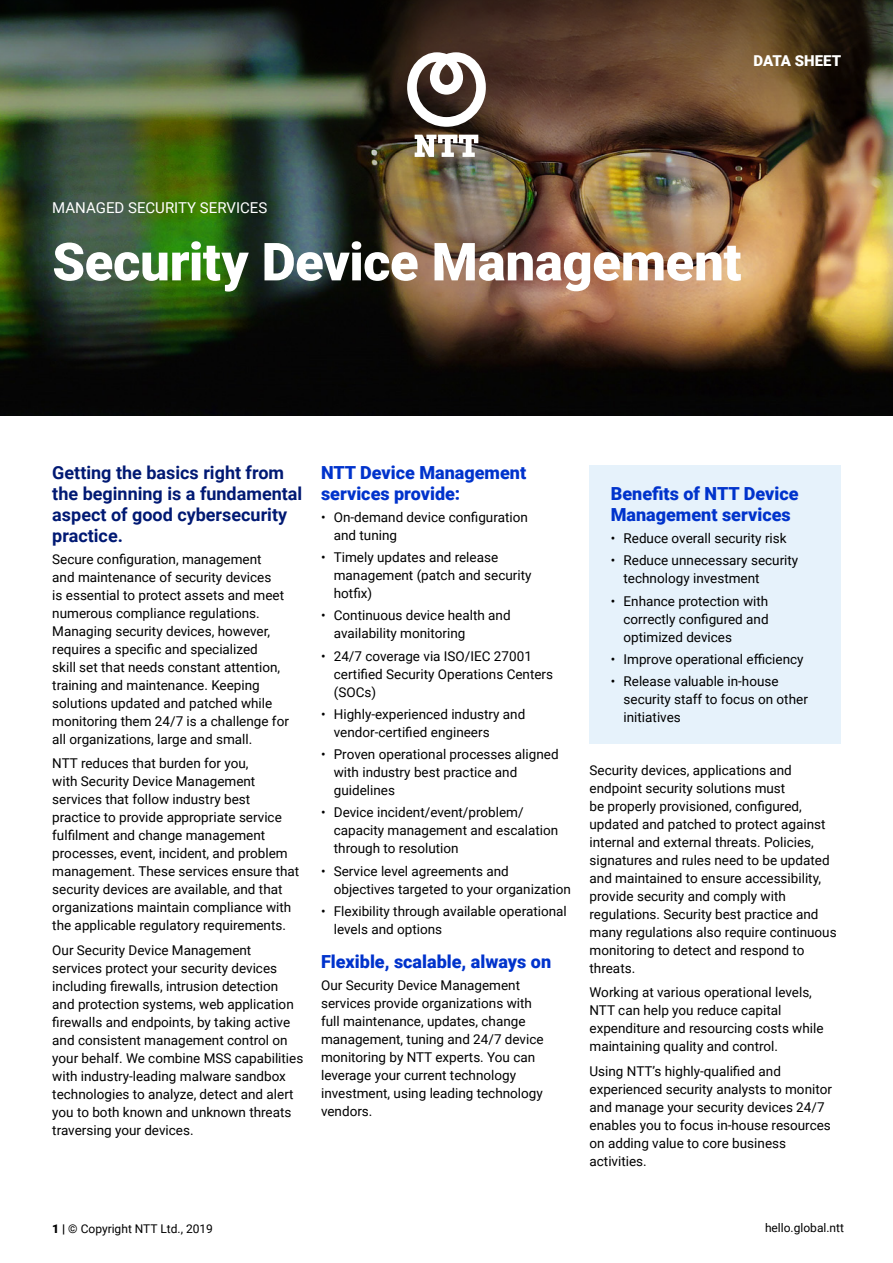
<style>
.page{position:relative;width:893px;height:1263px;background:#fff}
.page>*{position:absolute;margin:0;border:0;box-sizing:border-box;transform-origin:0 0}
.t1{font:900 52.5px "Roboto";letter-spacing:-.005em;color:#fff}
.t2{font:900 18px/21px "Roboto";color:#03c}
.t3{font:700 18px/21px "Roboto";color:#001973}
.t4{font:15px "Roboto";color:#fff}
.t5{font:900 15px "Roboto";color:#fff}
.t6{font:13.5px/18px "Roboto";color:#000}
.t7{font:12px "Roboto";color:#000}
.s1{font-weight:900}
</style>
<div class="page">
<img style="left:0;top:0;width:893px;height:416px">
<svg style="left:415px;top:135px;width:63px;height:22px"></svg>
<svg style="left:407px;top:52px;width:79px;height:75px"></svg>
<div style="left:589px;top:465px;width:252px;height:278px;background:#e6f2fb"></div>
<p class="t5" style="left:753px;top:50px;width:89px">DATA SHEET</p>
<p class="t4" style="left:52px;top:197px;width:216px">MANAGED SECURITY SERVICES</p>
<h1 class="t1" style="left:52px;top:225px;width:691px">Security Device Management</h1>
<h2 class="t3" style="left:52px;top:461px;width:252px">Getting the basics right from the beginning is a fundamental aspect of good cybersecurity practice.</h2>
<p class="t6" style="left:52px;top:550px;width:238px">Secure configuration, management<br>and maintenance of security devices<br>is essential to protect assets and meet numerous compliance regulations.<br>Managing security devices, however, requires a specific and specialized<br>skill set that needs constant attention, training and maintenance. Keeping solutions updated and patched while monitoring them 24/7 is a challenge for all organizations, large and small.</p>
<p class="t6" style="left:52px;top:754px;width:248px">NTT reduces that burden for you,<br>with Security Device Management services that follow industry best practice to provide appropriate service fulfilment and change management processes, event, incident, and problem management. These services ensure that security devices are available, and that organizations maintain compliance with the applicable regulatory requirements.</p>
<p class="t6" style="left:52px;top:940px;width:253px">Our Security Device Management services protect your security devices including firewalls, intrusion detection and protection systems, web application firewalls and endpoints, by taking active and consistent management control on your behalf. We combine MSS capabilities with industry-leading malware sandbox technologies to analyze, detect and alert you to both known and unknown threats traversing your devices.</p>
<h2 class="t2" style="left:321px;top:461px;width:207px">NTT Device Management services provide:</h2>
<p class="t6" style="left:334px;top:508px;width:196px;text-indent:-13px">• On-demand device configuration and tuning</p>
<p class="t6" style="left:334px;top:548px;width:199px;text-indent:-13px">• Timely updates and release management (patch and security hotfix)</p>
<p class="t6" style="left:334px;top:606px;width:178px;text-indent:-13px">• Continuous device health and availability monitoring</p>
<p class="t6" style="left:334px;top:646px;width:221px;text-indent:-13px">• 24/7 coverage via ISO/IEC 27001 certified Security Operations Centers (SOCs)</p>
<p class="t6" style="left:334px;top:705px;width:193px;text-indent:-13px">• Highly-experienced industry and vendor-certified engineers</p>
<p class="t6" style="left:334px;top:745px;width:226px;text-indent:-13px">• Proven operational processes aligned with industry best practice and guidelines</p>
<p class="t6" style="left:334px;top:803px;width:226px;text-indent:-13px">• Device incident/event/problem/ capacity management and escalation through to resolution</p>
<p class="t6" style="left:334px;top:861px;width:239px;text-indent:-13px">• Service level agreements and objectives targeted to your organization</p>
<p class="t6" style="left:334px;top:901px;width:234px;text-indent:-13px">• Flexibility through available operational levels and options</p>
<h2 class="t2" style="left:321px;top:950px;width:232px">Flexible, scalable, always on</h2>
<p class="t6" style="left:321px;top:976px;width:224px">Our Security Device Management services provide organizations with full maintenance, updates, change management, tuning and 24/7 device monitoring by NTT experts. You can leverage your current technology investment, using leading technology vendors.</p>
<h2 class="t2" style="left:611px;top:482px;width:189px">Benefits of NTT Device<br>Management services</h2>
<p class="t6" style="left:611px;top:529px;width:177px">• Reduce overall security risk</p>
<p class="t6" style="left:624px;top:551px;width:176px;text-indent:-13px">• Reduce unnecessary security technology investment</p>
<p class="t6" style="left:624px;top:591px;width:147px;text-align:justify;text-indent:-13px">• Enhance protection with correctly configured and optimized devices</p>
<p class="t6" style="left:611px;top:650px;width:194px">• Improve operational efficiency</p>
<p class="t6" style="left:624px;top:672px;width:186px;text-indent:-13px">• Release valuable in-house security staff to focus on other initiatives</p>
<p class="t6" style="left:589px;top:760px;width:249px">Security devices, applications and endpoint security solutions must<br>be properly provisioned, configured, updated and patched to protect against internal and external threats. Policies, signatures and rules need to be updated and maintained to ensure accessibility, provide security and comply with regulations. Security best practice and many regulations also require continuous monitoring to detect and respond to threats.</p>
<p class="t6" style="left:589px;top:983px;width:236px">Working at various operational levels, NTT can help you reduce capital expenditure and resourcing costs while maintaining quality and control.</p>
<p class="t6" style="left:589px;top:1061px;width:244px">Using NTT’s highly-qualified and experienced security analysts to monitor and manage your security devices 24/7 enables you to focus in-house resources on adding value to core business activities.</p>
<p class="t7" style="left:52px;top:1220px;width:162px"><span class="s1">1 |</span> © Copyright NTT Ltd., 2019</p>
<p class="t7" style="left:765px;top:1220px;width:81px">hello.global.ntt</p>
</div>
